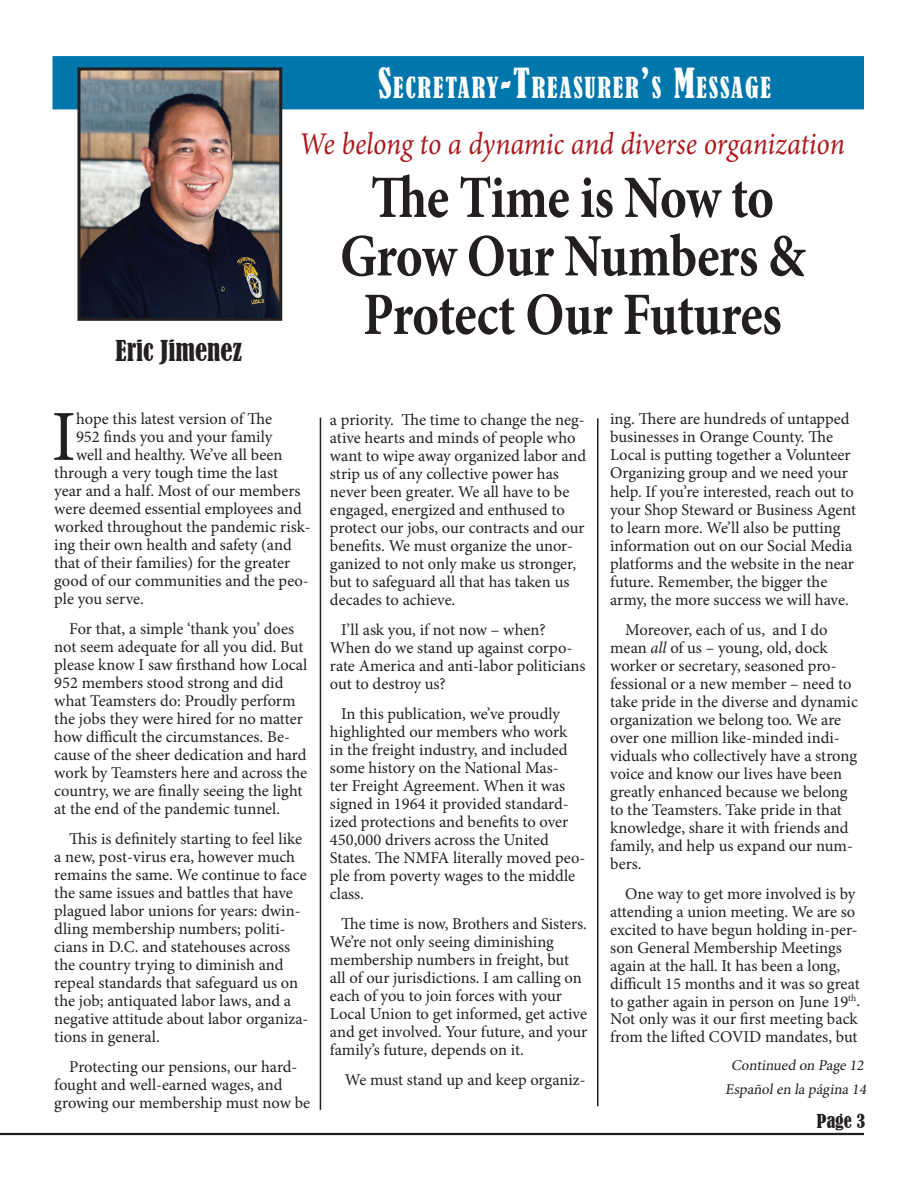
<style>
.page{position:relative;width:918px;height:1188px;background:#fff}
.page>*{position:absolute;margin:0;border:0;box-sizing:border-box;transform-origin:0 0}
.t1{font:71.85px "Minion Pro";color:#231f20}
.t2{font:700 60.15px/58.5px "Minion Pro";letter-spacing:-.015em;color:#231f20;text-align:center;scale:.85 1}
.t3{font:italic 31.65px "Minion Pro";letter-spacing:-.005em;color:#ab191d;scale:.9 1}
.t4{font:condensed 27.15px "Bernard";letter-spacing:.07em;color:#fff;scale:.93 1}
.t5{font:condensed 27px "Bernard";color:#231f20}
.t6{font:condensed 18px "Bernard";color:#231f20}
.t7{font:16.5px/18px "Minion Pro";letter-spacing:-.005em;color:#231f20}
.t8{font:15px "Minion Pro";color:#231f20}
.s1{font-size:38.85px}
.s2{font-style:italic}
</style>
<div class="page">
<hr style="left:597px;top:418px;width:1px;height:688px;background:#231f20">
<hr style="left:320px;top:418px;width:1px;height:692px;background:#231f20">
<div style="left:52px;top:56px;width:812px;height:53px;background:#0077ac;border:2px solid #0077ac"></div>
<hr style="left:0;top:1133px;width:864px;height:2px;background:#231f20">
<img style="left:81px;top:71px;width:197px;height:246px">
<div style="left:77px;top:67px;width:205px;height:254px;border:3px solid #231f20"></div>
<h3 class="t4" style="left:378px;top:72px;width:424px"><span class="s1">S</span>ECRETARY<span class="s1">-T</span>REASURER<span class="s1">’</span>S <span class="s1">M</span>ESSAGE</h3>
<h3 class="t3" style="left:300px;top:122px;width:610px">We belong to a dynamic and diverse organization</h3>
<h3 class="t5" style="left:115px;top:335px;width:128px">Eric Jimenez</h3>
<h1 class="t1" style="left:52px;top:389px;width:26px">I</h1>
<p class="t7" style="left:76px;top:410px;width:197px">hope this latest version of The</p>
<p class="t7" style="left:76px;top:428px;width:198px">952 finds you and your family</p>
<p class="t7" style="left:76px;top:446px;width:208px">well and healthy. We’ve all been</p>
<p class="t7" style="left:54px;top:464px;width:225px">through a very tough time the last</p>
<p class="t7" style="left:54px;top:482px;width:248px">year and a half. Most of our members</p>
<p class="t7" style="left:54px;top:500px;width:249px">were deemed essential employees and</p>
<p class="t7" style="left:54px;top:518px;width:258px">worked throughout the pandemic risk-</p>
<p class="t7" style="left:54px;top:536px;width:239px">ing their own health and safety (and</p>
<p class="t7" style="left:54px;top:554px;width:238px">that of their families) for the greater</p>
<p class="t7" style="left:54px;top:572px;width:256px">good of our communities and the peo-</p>
<p class="t7" style="left:54px;top:590px;width:91px">ple you serve.</p>
<p class="t7" style="left:54px;top:620px;width:255px;text-indent:15px">For that, a simple ‘thank you’ does not seem adequate for all you did. But please know I saw firsthand how Local 952 members stood strong and did what Teamsters do: Proudly perform the jobs they were hired for no matter how difficult the circumstances. Be&shy;cause of the sheer dedication and hard work by Teamsters here and across the country, we are finally seeing the light at the end of the pandemic tunnel.</p>
<p class="t7" style="left:54px;top:830px;width:256px;text-indent:15px">This is definitely starting to feel like a new, post-virus era, however much remains the same. We continue to face the same issues and battles that have plagued labor unions for years: dwin&shy;dling membership numbers; politi&shy;cians in D.C. and statehouses across the country trying to diminish and repeal standards that safeguard us on the job; antiquated labor laws, and a negative attitude about labor organiza&shy;tions in general.</p>
<p class="t7" style="left:54px;top:1058px;width:258px;text-indent:15px">Protecting our pensions, our hard&shy;fought and well-earned wages, and growing our membership must now be</p>
<h2 class="t2" style="left:340px;top:168px;width:548px">The Time is Now to<br>Grow Our Numbers &amp;<br>Protect Our Futures</h2>
<p class="t7" style="left:330px;top:410px;width:258px">a priority. The time to change the neg&shy;ative hearts and minds of people who want to wipe away organized labor and strip us of any collective power has never been greater. We all have to be engaged, energized and enthused to protect our jobs, our contracts and our benefits. We must organize the unor&shy;ganized to not only make us stronger, but to safeguard all that has taken us decades to achieve.</p>
<p class="t7" style="left:330px;top:620px;width:257px;text-indent:11px">I’ll ask you, if not now – when?<br>When do we stand up against corpo&shy;rate America and anti-labor politicians out to destroy us?</p>
<p class="t7" style="left:330px;top:704px;width:257px;text-indent:11px">In this publication, we’ve proudly highlighted our members who work<br>in the freight industry, and included some history on the National Mas-<br>ter Freight Agreement. When it was signed in 1964 it provided standard&shy;ized protections and benefits to over<br>450,000 drivers across the United<br>States. The NMFA literally moved peo&shy;ple from poverty wages to the middle class.</p>
<p class="t7" style="left:330px;top:914px;width:259px;text-indent:11px">The time is now, Brothers and Sisters.<br>We’re not only seeing diminishing membership numbers in freight, but all of our jurisdictions. I am calling on each of you to join forces with your Local Union to get informed, get active and get involved. Your future, and your family’s future, depends on it.</p>
<p class="t7" style="left:345px;top:1070px;width:242px">We must stand up and keep organiz-</p>
<p class="t7" style="left:610px;top:410px;width:247px">ing. There are hundreds of untapped businesses in Orange County. The Local is putting together a Volunteer Organizing group and we need your help. If you’re interested, reach out to your Shop Steward or Business Agent to learn more. We’ll also be putting information out on our Social Media platforms and the website in the near future. Remember, the bigger the army, the more success we will have.</p>
<p class="t7" style="left:610px;top:620px;width:249px;text-indent:15px">Moreover, each of us, and I do mean <span class="s2">all</span> of us – young, old, dock worker or secretary, seasoned pro&shy;fessional or a new member – need to take pride in the diverse and dynamic organization we belong too. We are over one million like-minded indi&shy;viduals who collectively have a strong voice and know our lives have been greatly enhanced because we belong to the Teamsters. Take pride in that knowledge, share it with friends and family, and help us expand our num&shy;bers.</p>
<p class="t7" style="left:610px;top:884px;width:251px;text-indent:15px">One way to get more involved is by attending a union meeting. We are so excited to have begun holding in-per&shy;son General Membership Meetings again at the hall. It has been a long, difficult 15 months and it was so great to gather again in person on June 19<sup>th</sup>.<br>Not only was it our first meeting back from the lifted COVID mandates, but</p>
<p class="t8" style="left:731px;top:1055px;width:137px">Continued on Page 12</p>
<p class="t8" style="left:725px;top:1079px;width:146px">Españolen la página 14</p>
<p class="t6" style="left:817px;top:1110px;width:50px">Page 3</p>
</div>
